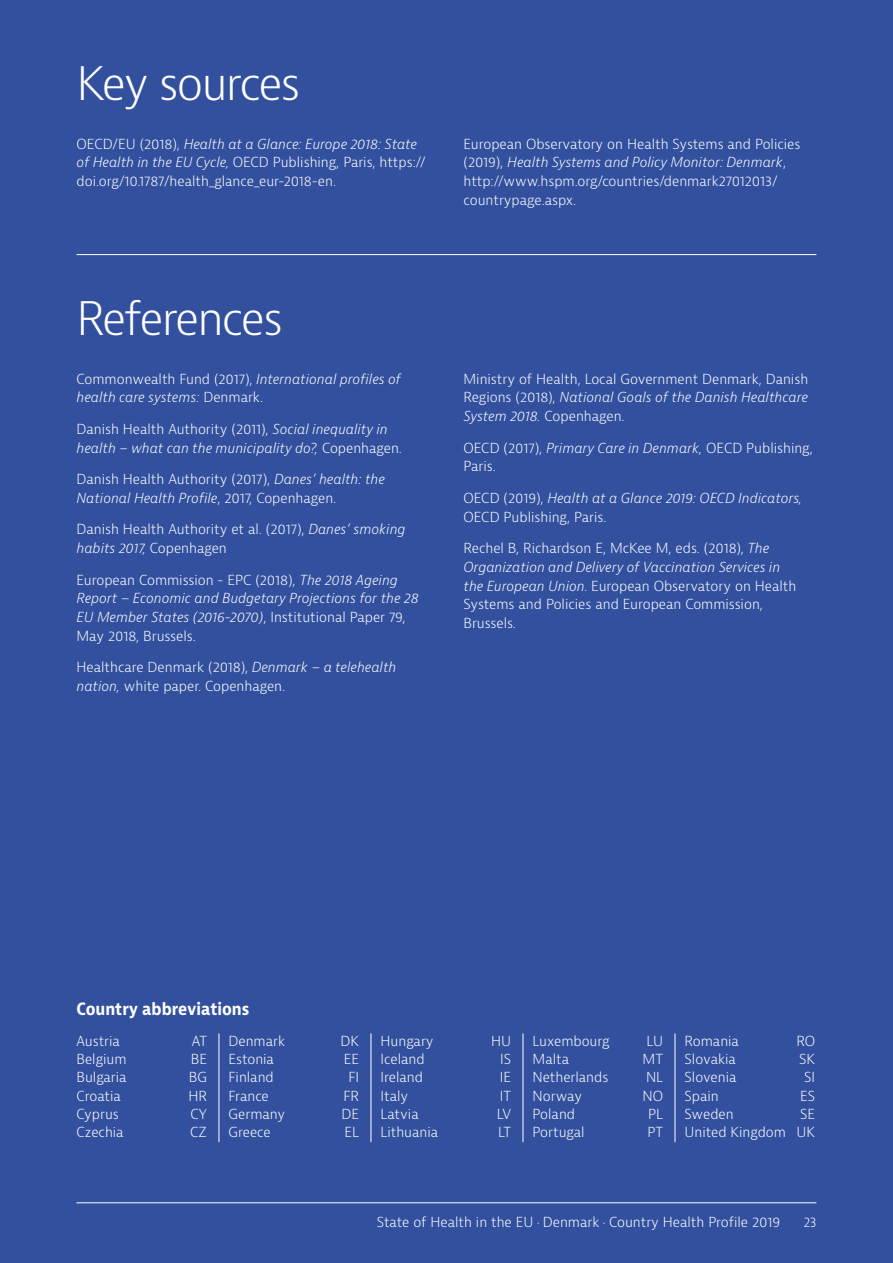
<style>
.page{position:relative;width:893px;height:1263px;background:#32509e}
.page>*{position:absolute;margin:0;border:0;box-sizing:border-box;transform-origin:0 0}
.Title__white{font:300 45px "Bernina Sans";letter-spacing:-.045em;color:#fff}
.Paragraph_Header__wh{font:700 16.5px "Bernina Sans";color:#fff;scale:.9 1}
.Body__white{font:300 13.5px/18.8px "Bernina Sans";color:#fff}
.Body__white-2{font:italic 300 13.5px/18.8px "Bernina Sans";color:#fff}
.Body__white-3{font:300 13.5px "Bernina Sans";color:#fff;scale:.9 1}
.s1{font-style:italic}
.s2{font-style:normal}
</style>
<div class="page">
<hr style="left:77px;top:1202px;width:739px;height:1px;background:#fff">
<hr style="left:77px;top:254px;width:739px;height:1px;background:#fff">
<hr style="left:219px;top:1033px;width:1px;height:109px;background:#fff">
<hr style="left:371px;top:1033px;width:1px;height:109px;background:#fff">
<hr style="left:523px;top:1033px;width:1px;height:109px;background:#fff">
<hr style="left:675px;top:1033px;width:1px;height:109px;background:#fff">
<p class="Title__white" style="left:77px;top:54px;width:225px">Key sources</p>
<p class="Body__white" style="left:77px;top:135px;width:351px">OECD/EU (2018), <span class="s1">Health at a Glance: Europe 2018: State of Health in the EU Cycle,</span> OECD Publishing, Paris, https:// doi.org/10.1787/health_glance_eur-2018-en.</p>
<p class="Body__white" style="left:463px;top:135px;width:338px">European Observatory on Health Systems and Policies (2019), <span class="s1">Health Systems and Policy Monitor: Denmark</span>, http://www.hspm.org/countries/denmark27012013/ countrypage.aspx.</p>
<p class="Title__white" style="left:77px;top:289px;width:208px">References</p>
<p class="Body__white-2" style="left:77px;top:370px;width:326px"><span class="s2">Commonwealth Fund (2017),</span> International profiles of health care systems: <span class="s2">Denmark.</span></p>
<p class="Body__white-2" style="left:77px;top:420px;width:327px"><span class="s2">Danish Health Authority (2011),</span> Social inequality in health – what can the municipality do?, <span class="s2">Copenhagen.</span></p>
<p class="Body__white" style="left:77px;top:470px;width:310px">Danish Health Authority (2017), <span class="s1">Danes’ health: the<br>National Health Profile</span>, 2017, Copenhagen.</p>
<p class="Body__white" style="left:77px;top:520px;width:330px">Danish Health Authority et al. (2017), <span class="s1">Danes’ smoking habits 2017,</span> Copenhagen</p>
<p class="Body__white-2" style="left:77px;top:571px;width:344px"><span class="s2">European Commission - EPC (2018),</span> The 2018 Ageing Report – Economic and Budgetary Projections for the 28<br>EU Member States (2016-2070)<span class="s2">, Institutional Paper 79, May 2018, Brussels.</span></p>
<p class="Body__white" style="left:77px;top:658px;width:321px">Healthcare Denmark (2018), <span class="s1">Denmark – a telehealth nation,</span> white paper. Copenhagen.</p>
<p class="Body__white" style="left:463px;top:370px;width:346px;text-align:justify">Ministry of Health, Local Government Denmark, Danish Regions (2018), <span class="s1">National Goals of the Danish Healthcare System 2018.</span> Copenhagen.</p>
<p class="Body__white" style="left:463px;top:439px;width:351px">OECD (2017), <span class="s1">Primary Care in Denmark,</span> OECD Publishing,<br>Paris.</p>
<p class="Body__white-2" style="left:463px;top:489px;width:340px"><span class="s2">OECD (2019),</span> Health at a Glance 2019: OECD Indicators,<br><span class="s2">OECD Publishing, Paris.</span></p>
<p class="Body__white" style="left:463px;top:539px;width:334px">Rechel B, Richardson E, McKee M, eds. (2018), <span class="s1">The Organization and Delivery of Vaccination Services in the European Union.</span> European Observatory on Health Systems and Policies and European Commission, Brussels.</p>
<p class="Paragraph_Header__wh" style="left:77px;top:998px;width:194px">Country abbreviations</p>
<p class="Body__white" style="left:77px;top:1032px;width:45px">Austria</p>
<p class="Body__white" style="left:192px;top:1032px;width:17px">AT</p>
<p class="Body__white" style="left:77px;top:1050px;width:52px">Belgium</p>
<p class="Body__white" style="left:191px;top:1050px;width:18px">BE</p>
<p class="Body__white" style="left:77px;top:1068px;width:52px">Bulgaria</p>
<p class="Body__white" style="left:189px;top:1068px;width:20px">BG</p>
<p class="Body__white" style="left:77px;top:1087px;width:46px">Croatia</p>
<p class="Body__white" style="left:189px;top:1087px;width:20px">HR</p>
<p class="Body__white" style="left:77px;top:1105px;width:44px">Cyprus</p>
<p class="Body__white" style="left:190px;top:1105px;width:18px">CY</p>
<p class="Body__white" style="left:77px;top:1123px;width:49px">Czechia</p>
<p class="Body__white" style="left:190px;top:1123px;width:18px">CZ</p>
<p class="Body__white" style="left:229px;top:1032px;width:58px">Denmark</p>
<p class="Body__white" style="left:341px;top:1032px;width:20px">DK</p>
<p class="Body__white" style="left:229px;top:1050px;width:47px">Estonia</p>
<p class="Body__white" style="left:344px;top:1050px;width:17px">EE</p>
<p class="Body__white" style="left:229px;top:1068px;width:47px">Finland</p>
<p class="Body__white" style="left:348px;top:1068px;width:12px">FI</p>
<p class="Body__white" style="left:229px;top:1087px;width:42px">France</p>
<p class="Body__white" style="left:343px;top:1087px;width:17px">FR</p>
<p class="Body__white" style="left:229px;top:1105px;width:58px">Germany</p>
<p class="Body__white" style="left:341px;top:1105px;width:19px">DE</p>
<p class="Body__white" style="left:229px;top:1123px;width:44px">Greece</p>
<p class="Body__white" style="left:345px;top:1123px;width:16px">EL</p>
<p class="Body__white" style="left:381px;top:1032px;width:55px">Hungary</p>
<p class="Body__white" style="left:491px;top:1032px;width:22px">HU</p>
<p class="Body__white" style="left:381px;top:1050px;width:45px">Iceland</p>
<p class="Body__white" style="left:500px;top:1050px;width:12px">IS</p>
<p class="Body__white" style="left:381px;top:1068px;width:44px">Ireland</p>
<p class="Body__white" style="left:500px;top:1068px;width:13px">IE</p>
<p class="Body__white" style="left:381px;top:1087px;width:29px">Italy</p>
<p class="Body__white" style="left:500px;top:1087px;width:13px">IT</p>
<p class="Body__white" style="left:381px;top:1105px;width:40px">Latvia</p>
<p class="Body__white" style="left:497px;top:1105px;width:16px">LV</p>
<p class="Body__white" style="left:381px;top:1123px;width:59px">Lithuania</p>
<p class="Body__white" style="left:498px;top:1123px;width:15px">LT</p>
<p class="Body__white" style="left:533px;top:1032px;width:79px">Luxembourg</p>
<p class="Body__white" style="left:646px;top:1032px;width:18px">LU</p>
<p class="Body__white" style="left:533px;top:1050px;width:38px">Malta</p>
<p class="Body__white" style="left:643px;top:1050px;width:22px">MT</p>
<p class="Body__white" style="left:533px;top:1068px;width:77px">Netherlands</p>
<p class="Body__white" style="left:646px;top:1068px;width:19px">NL</p>
<p class="Body__white" style="left:533px;top:1087px;width:51px">Norway</p>
<p class="Body__white" style="left:642px;top:1087px;width:22px">NO</p>
<p class="Body__white" style="left:533px;top:1105px;width:44px">Poland</p>
<p class="Body__white" style="left:648px;top:1105px;width:16px">PL</p>
<p class="Body__white" style="left:533px;top:1123px;width:54px">Portugal</p>
<p class="Body__white" style="left:647px;top:1123px;width:17px">PT</p>
<p class="Body__white" style="left:685px;top:1032px;width:56px">Romania</p>
<p class="Body__white" style="left:796px;top:1032px;width:20px">RO</p>
<p class="Body__white" style="left:685px;top:1050px;width:53px">Slovakia</p>
<p class="Body__white" style="left:799px;top:1050px;width:17px">SK</p>
<p class="Body__white" style="left:685px;top:1068px;width:53px">Slovenia</p>
<p class="Body__white" style="left:804px;top:1068px;width:12px">SI</p>
<p class="Body__white" style="left:685px;top:1087px;width:36px">Spain</p>
<p class="Body__white" style="left:800px;top:1087px;width:17px">ES</p>
<p class="Body__white" style="left:685px;top:1105px;width:51px">Sweden</p>
<p class="Body__white" style="left:800px;top:1105px;width:17px">SE</p>
<p class="Body__white" style="left:685px;top:1123px;width:132px">United Kingdom UK</p>
<p class="Body__white" style="left:377px;top:1213px;width:405px">State of Health in the EU · Denmark · Country Health Profile 2019</p>
<p class="Body__white-3" style="left:804px;top:1213px;width:16px">23</p>
</div>
